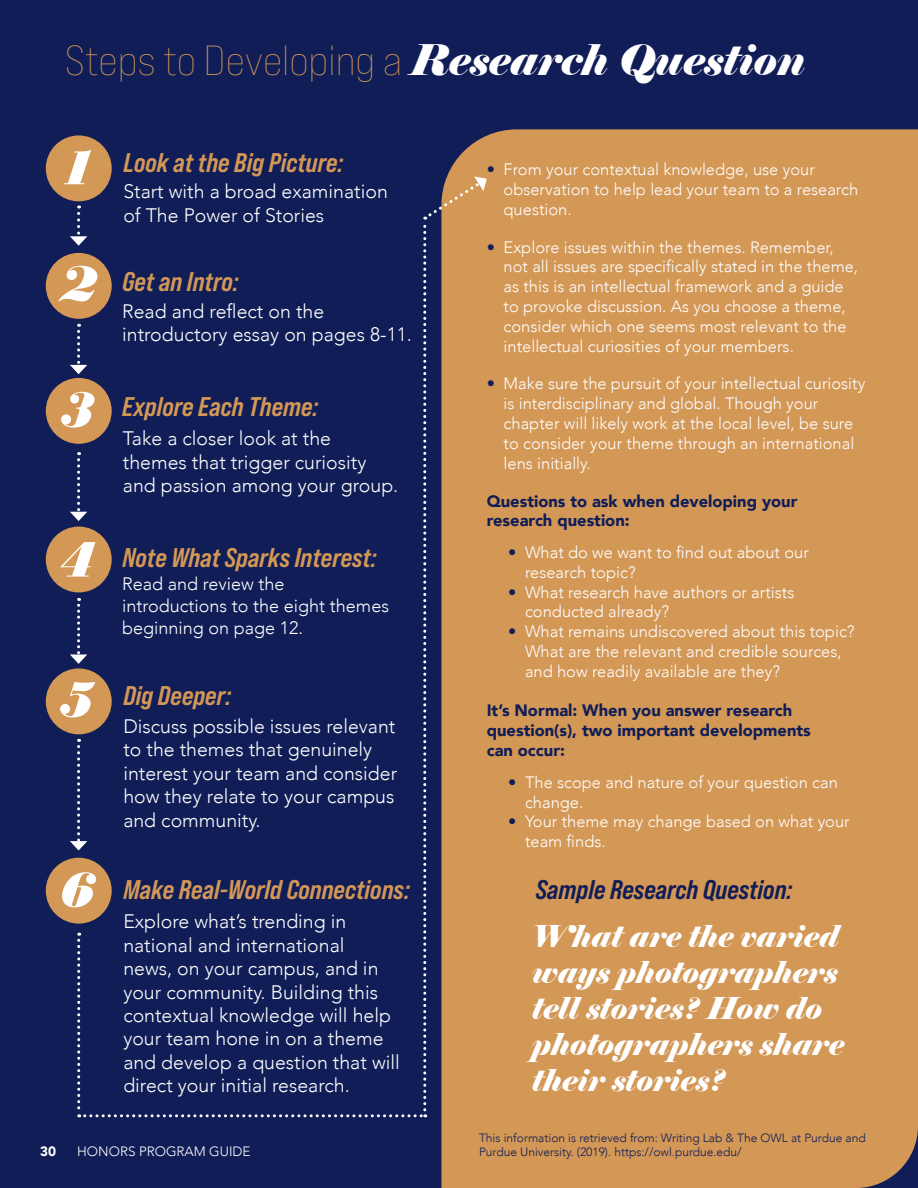
<style>
.page{position:relative;width:918px;height:1188px;background:#101d56}
.page>*{position:absolute;margin:0;border:0;box-sizing:border-box;transform-origin:0 0}
.t1{font:italic 52.65px "Bodoni MT Black";color:#fff}
.t2{font:42px "Bebas Neue Pro Exp Lt";color:#d39756}
.t3{font:italic 30px/36px "Elephant";color:#fff}
.t4{font:27px "Bebas Neue Pro Sm E Bd It";color:#d39756}
.t5{font:27px "Bebas Neue Pro Sm E Bd It";color:#101d56}
.t6{font:300 19.5px/23.4px "Avenir";color:#fff}
.t7{font:300 18px/21.6px "Avenir";color:#fff}
.t8{font:300 16.5px/19.8px "Avenir";color:#fff}
.t9{font:900 16.5px/19.8px "Avenir";color:#101d56}
.t10{font:300 13.5px "Avenir";color:#fff}
.t11{font:900 13.5px "Avenir";color:#fff}
.t12{font:300 12px/14.4px "Avenir";color:#101d56}
.s1{font-family:"Elephant";font-style:italic;color:#fff}
.s2{color:#101d56}
</style>
<div class="page">
<div style="left:441px;top:129px;width:477px;height:1059px;background:#d39756"></div>
<div style="left:46px;top:135px;width:66px;height:66px;background:#d39756;border-radius:50%"></div>
<div style="left:46px;top:253px;width:66px;height:66px;background:#d39756;border-radius:50%"></div>
<div style="left:46px;top:378px;width:66px;height:66px;background:#d39756;border-radius:50%"></div>
<div style="left:46px;top:527px;width:66px;height:65px;background:#d39756;border-radius:50%"></div>
<div style="left:46px;top:668px;width:66px;height:66px;background:#d39756;border-radius:50%"></div>
<div style="left:46px;top:858px;width:66px;height:66px;background:#d39756;border-radius:50%"></div>
<svg style="left:70px;top:176px;width:417px;height:941px"></svg>
<h2 class="t2" style="left:65px;top:35px;width:742px">Steps to Developing a <span class="s1">Research Question</span></h2>
<h1 class="t1" style="left:60px;top:136px;width:38px">1</h1>
<h1 class="t1" style="left:62px;top:253px;width:38px">2</h1>
<h1 class="t1" style="left:59px;top:379px;width:38px">3</h1>
<h1 class="t1" style="left:59px;top:528px;width:38px">4</h1>
<h1 class="t1" style="left:59px;top:669px;width:38px">5</h1>
<h1 class="t1" style="left:59px;top:859px;width:38px">6</h1>
<h3 class="t4" style="left:123px;top:147px;width:222px">Look at the Big Picture:</h3>
<p class="t6" style="left:123px;top:180px;width:266px">Start with a broad examination of The Power of Stories</p>
<h3 class="t4" style="left:122px;top:265px;width:118px">Get an Intro:</h3>
<p class="t6" style="left:122px;top:299px;width:291px">Read and reflect on the introductory essay on pages 8-11.</p>
<h3 class="t4" style="left:122px;top:391px;width:198px">Explore Each Theme:</h3>
<p class="t6" style="left:123px;top:427px;width:277px">Take a closer look at the themes that trigger curiosity and passion among your group.</p>
<h3 class="t4" style="left:122px;top:542px;width:256px">Note What Sparks Interest:</h3>
<p class="t7" style="left:122px;top:573px;width:268px">Read and review the introductions to the eight themes beginning on page 12.</p>
<h3 class="t4" style="left:123px;top:680px;width:110px">Dig Deeper:</h3>
<p class="t6" style="left:123px;top:715px;width:275px">Discuss possible issues relevant to the themes that genuinely interest your team and consider how they relate to your campus and community.</p>
<h3 class="t4" style="left:123px;top:874px;width:288px">Make Real-World Connections:</h3>
<p class="t6" style="left:123px;top:910px;width:278px">Explore what’s trending in national and international<br>news, on your campus, and in your community. Building this contextual knowledge will help your team hone in on a theme and develop a question that will direct your initial research.</p>
<p class="t11" style="left:40px;top:1140px;width:17px">30</p>
<p class="t10" style="left:77px;top:1144px;width:175px">HONORS PROGRAM GUIDE</p>
<p class="t8" style="left:504px;top:160px;width:356px;text-indent:-17px"><span class="s2">•</span> From your contextual knowledge, use your observation to help lead your team to a research question.</p>
<p class="t8" style="left:504px;top:237px;width:356px;text-indent:-17px"><span class="s2">•</span> Explore issues within the themes. Remember, not all issues are specifically stated in the theme, as this is an intellectual framework and a guide to provoke discussion. As you choose a theme, consider which one seems most relevant to the intellectual curiosities of your members.</p>
<p class="t8" style="left:504px;top:374px;width:363px;text-indent:-17px"><span class="s2">•</span> Make sure the pursuit of your intellectual curiosity is interdisciplinary and global. Though your chapter will likely work at the local level, be sure to consider your theme through an international lens initially.</p>
<p class="t9" style="left:487px;top:490px;width:312px">Questions to ask when developing your research question:</p>
<p class="t8" style="left:525px;top:543px;width:285px;text-indent:-17px"><span class="s2">•</span> What do we want to find out about our research topic?</p>
<p class="t8" style="left:525px;top:582px;width:271px;text-indent:-17px"><span class="s2">•</span> What research have authors or artists conducted already?</p>
<p class="t8" style="left:525px;top:622px;width:331px;text-indent:-17px"><span class="s2">•</span> What remains undiscovered about this topic?<br>What are the relevant and credible sources, and how readily available are they?</p>
<p class="t9" style="left:487px;top:700px;width:326px">It’s Normal: When you answer research question(s), two important developments can occur:</p>
<p class="t8" style="left:525px;top:772px;width:314px;text-indent:-17px"><span class="s2">•</span> The scope and nature of your question can change.</p>
<p class="t8" style="left:525px;top:812px;width:326px;text-indent:-17px"><span class="s2">•</span> Your theme may change based on what your team finds.</p>
<h3 class="t5" style="left:536px;top:874px;width:258px">Sample Research Question:</h3>
<h3 class="t3" style="left:532px;top:919px;width:313px">What are the varied ways photographers tell stories? How do photographers share their stories?</h3>
<p class="t12" style="left:479px;top:1130px;width:388px">This information is retrieved from: Writing Lab &amp; The OWL at Purdue and<br>Purdue University. (2019). https://owl.purdue.edu/</p>
</div>
